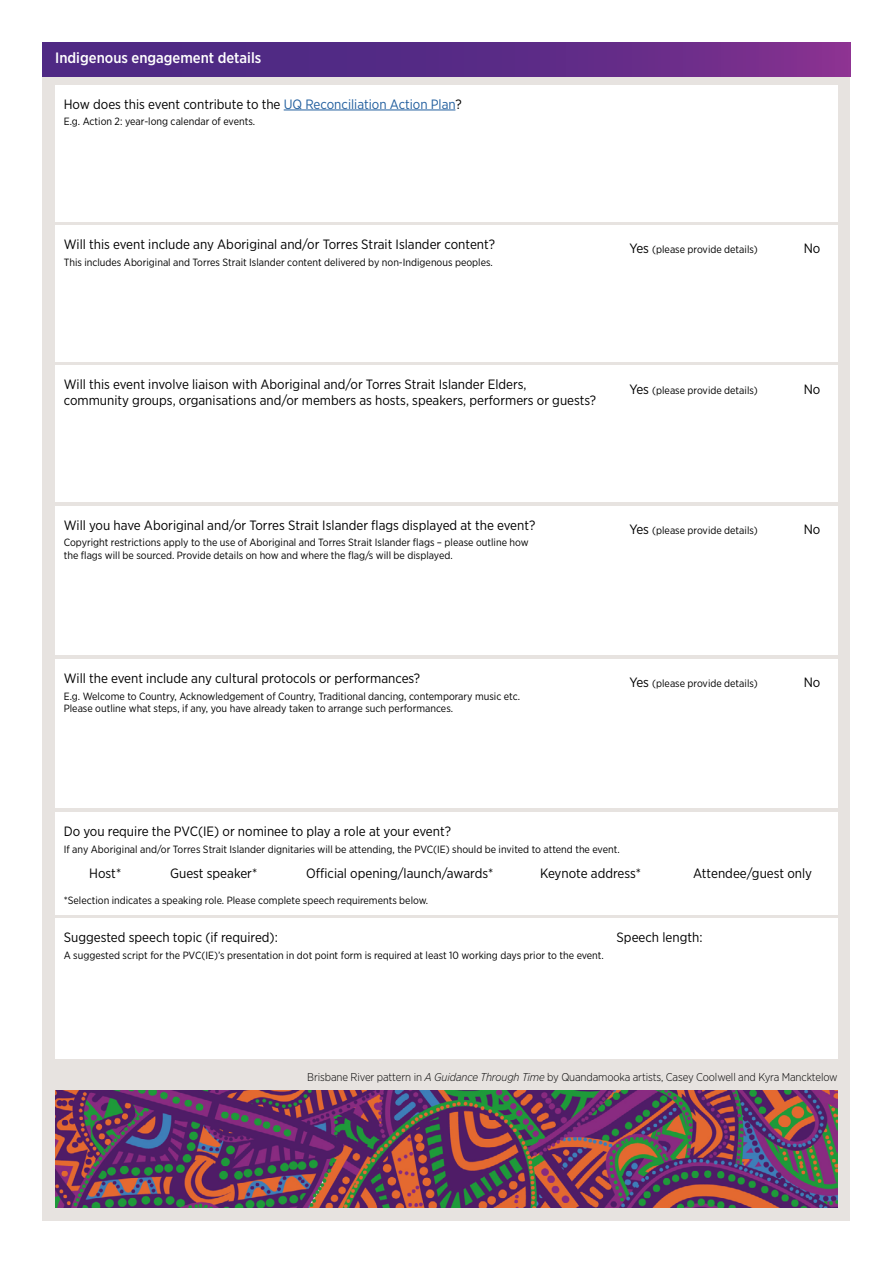
<style>
.page{position:relative;width:893px;height:1263px;background:#fff}
.page>*{position:absolute;margin:0;border:0;box-sizing:border-box;transform-origin:0 0}
.t1{font:500 15px "Gotham Narrow";color:#fff}
.t2{font:13.5px/16.2px "Gotham Narrow";color:#000}
.t3{font:300 11.25px "Gotham Narrow";letter-spacing:-.01em;color:#000}
.t4{font:10.5px/12.6px "Gotham Narrow";color:#000}
.s1{color:#215e9e}
.s2{font-size:13.5px}
.s3{font-style:italic}
</style>
<div class="page">
<div style="left:43px;top:43px;width:807px;height:1177px;background:#e7e3e0"></div>
<svg style="left:43px;top:43px;width:807px;height:34px;background:#5e2b87"></svg>
<div style="left:55px;top:85px;width:783px;height:136px;background:#fff"></div>
<hr style="left:284px;top:110px;width:171px;height:1px;background:#215e9e">
<div style="left:55px;top:225px;width:783px;height:136px;background:#fff"></div>
<div style="left:55px;top:366px;width:783px;height:136px;background:#fff"></div>
<div style="left:55px;top:506px;width:783px;height:149px;background:#fff"></div>
<div style="left:55px;top:659px;width:783px;height:149px;background:#fff"></div>
<div style="left:55px;top:812px;width:783px;height:102px;background:#fff"></div>
<div style="left:55px;top:918px;width:783px;height:141px;background:#fff"></div>
<img style="left:55px;top:1090px;width:783px;height:118px">
<h1 class="t1" style="left:55px;top:48px;width:208px">Indigenous engagement details</h1>
<p class="t2" style="left:64px;top:95px;width:399px">How does this event contribute to the <span class="s1">UQ Reconciliation Action Plan</span>?</p>
<p class="t4" style="left:64px;top:115px;width:193px">E.g. Action 2: year-long calendar of events.</p>
<p class="t2" style="left:64px;top:236px;width:433px">Will this event include any Aboriginal and/or Torres Strait Islander content?</p>
<p class="t4" style="left:64px;top:256px;width:431px">This includes Aboriginal and Torres Strait Islander content delivered by non-Indigenous peoples.</p>
<p class="t4" style="left:629px;top:243px;width:130px"><span class="s2">Yes</span> (please provide details)</p>
<p class="t2" style="left:804px;top:240px;width:18px">No</p>
<p class="t2" style="left:64px;top:376px;width:534px">Will this event involve liaison with Aboriginal and/or Torres Strait Islander Elders,<br>community groups, organisations and/or members as hosts, speakers, performers or guests?</p>
<p class="t4" style="left:629px;top:383px;width:130px"><span class="s2">Yes</span> (please provide details)</p>
<p class="t2" style="left:804px;top:380px;width:18px">No</p>
<p class="t2" style="left:64px;top:516px;width:473px">Will you have Aboriginal and/or Torres Strait Islander flags displayed at the event?</p>
<p class="t4" style="left:64px;top:536px;width:466px">Copyright restrictions apply to the use of Aboriginal and Torres Strait Islander flags – please outline how the flags will be sourced. Provide details on how and where the flag/s will be displayed.</p>
<p class="t2" style="left:64px;top:669px;width:358px">Will the event include any cultural protocols or performances?</p>
<p class="t4" style="left:64px;top:689px;width:458px">E.g. Welcome to Country, Acknowledgement of Country, Traditional dancing, contemporary music etc.<br>Please outline what steps, if any, you have already taken to arrange such performances.</p>
<p class="t4" style="left:629px;top:524px;width:130px"><span class="s2">Yes</span> (please provide details)</p>
<p class="t2" style="left:804px;top:521px;width:18px">No</p>
<p class="t4" style="left:629px;top:677px;width:130px"><span class="s2">Yes</span> (please provide details)</p>
<p class="t2" style="left:804px;top:674px;width:18px">No</p>
<p class="t2" style="left:64px;top:823px;width:389px">Do you require the PVC(IE) or nominee to play a role at your event?</p>
<p class="t4" style="left:64px;top:842px;width:557px">If any Aboriginal and/or Torres Strait Islander dignitaries will be attending, the PVC(IE) should be invited to attend the event.</p>
<p class="t2" style="left:89px;top:865px;width:33px">Host*</p>
<p class="t2" style="left:170px;top:865px;width:89px">Guest speaker*</p>
<p class="t2" style="left:306px;top:865px;width:189px">Official opening/launch/awards*</p>
<p class="t2" style="left:540px;top:865px;width:103px">Keynote address*</p>
<p class="t2" style="left:693px;top:865px;width:121px">Attendee/guest only</p>
<p class="t4" style="left:64px;top:893px;width:366px">*Selection indicates a speaking role. Please complete speech requirements below.</p>
<p class="t2" style="left:64px;top:929px;width:216px">Suggested speech topic (if required):</p>
<p class="t2" style="left:617px;top:929px;width:87px">Speech length:</p>
<p class="t4" style="left:64px;top:949px;width:542px">A suggested script for the PVC(IE)’s presentation in dot point form is required at least 10 working days prior to the event.</p>
<p class="t3" style="left:307px;top:1070px;width:532px">Brisbane River pattern in <span class="s3">A Guidance Through Time</span> by Quandamooka artists, Casey Coolwell and Kyra Mancktelow</p>
</div>
